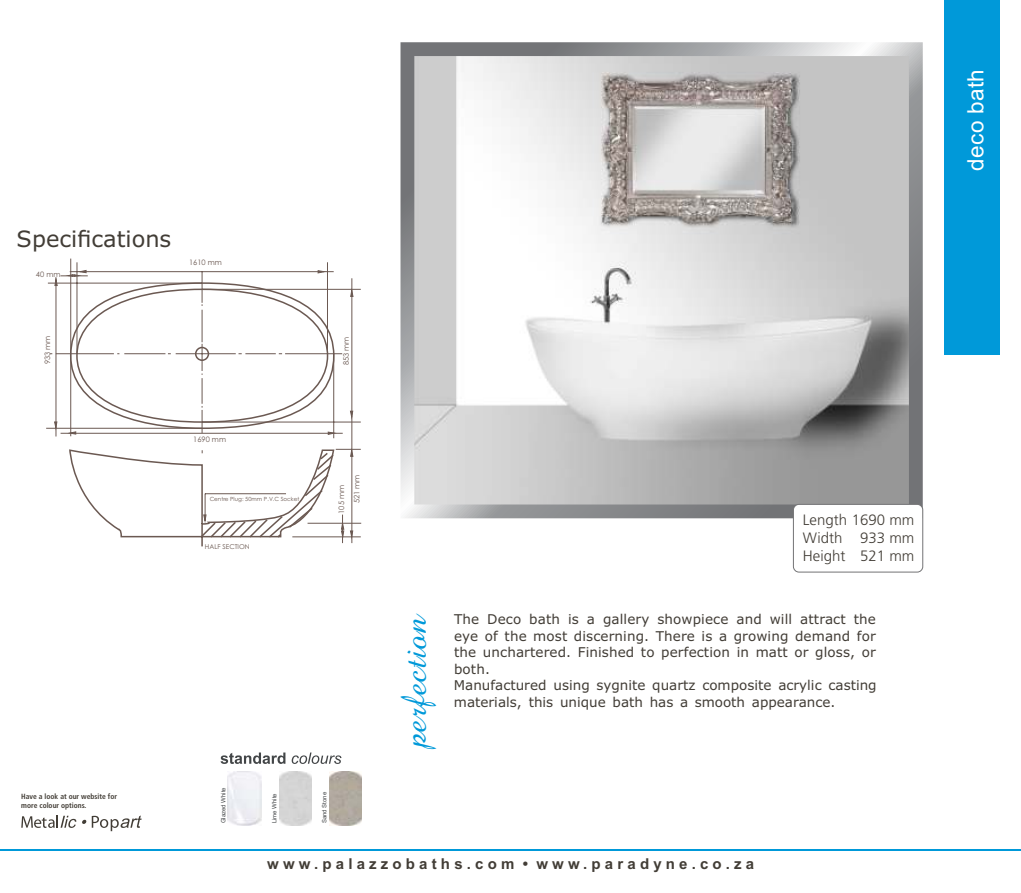
<style>
.page{position:relative;width:1021px;height:893px;background:#fff}
.page>*{position:absolute;margin:0;border:0;box-sizing:border-box;transform-origin:0 0}
.t1{font:36px "Amazone BT";color:#0099d9}
.t2{font:22.5px "Verdana";color:#423d36}
.t3{font:22.5px "Arial";letter-spacing:.02em;color:#fff}
.t4{font:700 15px "Arial";letter-spacing:.28em;color:#423d36}
.t5{font:300 15px/18px "Frutiger 45";color:#423d36}
.t6{font:13.5px/16.5px "Verdana";color:#423d36;text-align:justify}
.t7{font:700 condensed 7.5px/9px "Frutiger";color:#423d36}
.t8{font:7.5px "Century Gothic";color:#6b5952}
.t9{font:6.6px "Century Gothic";color:#6b5952}
.t10{font:6px "Arial";color:#424547}
.t11{font:5.7px "Century Gothic";color:#6b5952}
</style>
<div class="page">
<svg style="left:400px;top:42px;width:522px;height:476px"></svg>
<div style="left:793px;top:504px;width:130px;height:68px;background:#fff;border:1px solid #737375;border-radius:6px"></div>
<svg style="left:21px;top:816px;width:55px;height:12px"></svg>
<svg style="left:82px;top:820px;width:4px;height:4px"></svg>
<svg style="left:92px;top:815px;width:50px;height:16px"></svg>
<div style="left:279px;top:772px;width:32px;height:53px;background:#d5d5d5"></div>
<svg style="left:220px;top:752px;width:121px;height:12px"></svg>
<img style="left:228px;top:772px;width:33px;height:53px">
<img style="left:329px;top:772px;width:32px;height:53px">
<hr style="left:0;top:849px;width:1020px;height:2px;background:#0099d9">
<div style="left:944px;top:0;width:55px;height:355px;background:#0099d9"></div>
<div style="left:195px;top:347px;width:14px;height:14px;border:2px solid #6b5952;border-radius:50%"></div>
<svg style="left:327px;top:431px;width:8px;height:4px"></svg>
<svg style="left:69px;top:431px;width:7px;height:4px"></svg>
<svg style="left:54px;top:421px;width:4px;height:7px"></svg>
<svg style="left:350px;top:410px;width:3px;height:8px"></svg>
<svg style="left:350px;top:290px;width:4px;height:7px"></svg>
<svg style="left:317px;top:270px;width:8px;height:4px"></svg>
<hr style="left:351px;top:278px;width:1px;height:265px;background:#6b5952">
<svg style="left:54px;top:269px;width:34px;height:17px"></svg>
<svg style="left:69px;top:449px;width:292px;height:98px"></svg>
<hr style="left:292px;top:536px;width:69px;height:1px;background:#6b5952">
<hr style="left:61px;top:433px;width:282px;height:1px;background:#6b5952">
<hr style="left:70px;top:259px;width:1px;height:177px;background:#6b5952">
<hr style="left:56px;top:277px;width:1px;height:159px;background:#6b5952">
<hr style="left:46px;top:428px;width:156px;height:1px;background:#6b5952">
<hr style="left:202px;top:272px;width:1px;height:31px;background:#6b5952">
<hr style="left:202px;top:310px;width:1px;height:32px;background:#6b5952">
<svg style="left:202px;top:344px;width:1px;height:89px"></svg>
<hr style="left:285px;top:353px;width:57px;height:1px;background:#6b5952">
<hr style="left:245px;top:353px;width:31px;height:1px;background:#6b5952">
<hr style="left:176px;top:353px;width:60px;height:1px;background:#6b5952">
<hr style="left:124px;top:353px;width:41px;height:1px;background:#6b5952">
<hr style="left:56px;top:353px;width:58px;height:1px;background:#6b5952">
<hr style="left:333px;top:354px;width:1px;height:84px;background:#6b5952">
<hr style="left:327px;top:262px;width:1px;height:92px;background:#6b5952">
<hr style="left:77px;top:262px;width:1px;height:92px;background:#6b5952">
<hr style="left:48px;top:283px;width:154px;height:1px;background:#6b5952">
<hr style="left:202px;top:422px;width:159px;height:1px;background:#6b5952">
<hr style="left:202px;top:289px;width:159px;height:1px;background:#6b5952">
<hr style="left:70px;top:271px;width:264px;height:1px;background:#6b5952">
<h2 class="t2" style="left:17px;top:230px;width:156px">Specifications</h2>
<p class="t8" style="left:36px;top:271px;width:26px">40 mm</p>
<p class="t8" style="left:189px;top:260px;width:34px">1610 mm</p>
<p class="t8" style="left:44px;top:364px;width:30px;rotate:-90deg">933 mm</p>
<p class="t8" style="left:193px;top:437px;width:34px">1690 mm</p>
<p class="t11" style="left:210px;top:497px;width:91px">Centre Plug: 50mm P.V.C Socket</p>
<p class="t9" style="left:205px;top:544px;width:46px">HALF SECTION</p>
<p class="t8" style="left:343px;top:365px;width:30px;rotate:-90deg">853 mm</p>
<p class="t8" style="left:338px;top:514px;width:30px;rotate:-90deg">105 mm</p>
<p class="t8" style="left:354px;top:503px;width:30px;rotate:-90deg">521 mm</p>
<p class="t5" style="left:803px;top:512px;width:113px">Length 1690 mm<br>Width<br>Height</p>
<p class="t5" style="left:860px;top:530px;width:56px">933 mm<br>521 mm</p>
<h1 class="t1" style="left:398px;top:748px;width:136px;rotate:-90deg">perfection</h1>
<p class="t6" style="left:454px;top:612px;width:423px">The Deco bath is a gallery showpiece and will attract the eye of the most discerning. There is a growing demand for the unchartered. Finished to perfection in matt or gloss, or both.</p>
<p class="t6" style="left:454px;top:678px;width:424px">Manufactured using sygnite quartz composite acrylic casting materials, this unique bath has a smooth appearance.</p>
<p class="t7" style="left:21px;top:793px;width:97px">Have a look at our website for more colour options.</p>
<p class="t10" style="left:221px;top:823px;width:38px;rotate:-90deg">Glazed White</p>
<p class="t10" style="left:272px;top:823px;width:32px;rotate:-90deg">Lime White</p>
<p class="t10" style="left:322px;top:823px;width:33px;rotate:-90deg">Sand Stone</p>
<p class="t4" style="left:267px;top:858px;width:488px">www.palazzobaths.com • www.paradyne.co.za</p>
<h2 class="t3" style="left:967px;top:171px;width:103px;rotate:-90deg">deco bath</h2>
</div>
